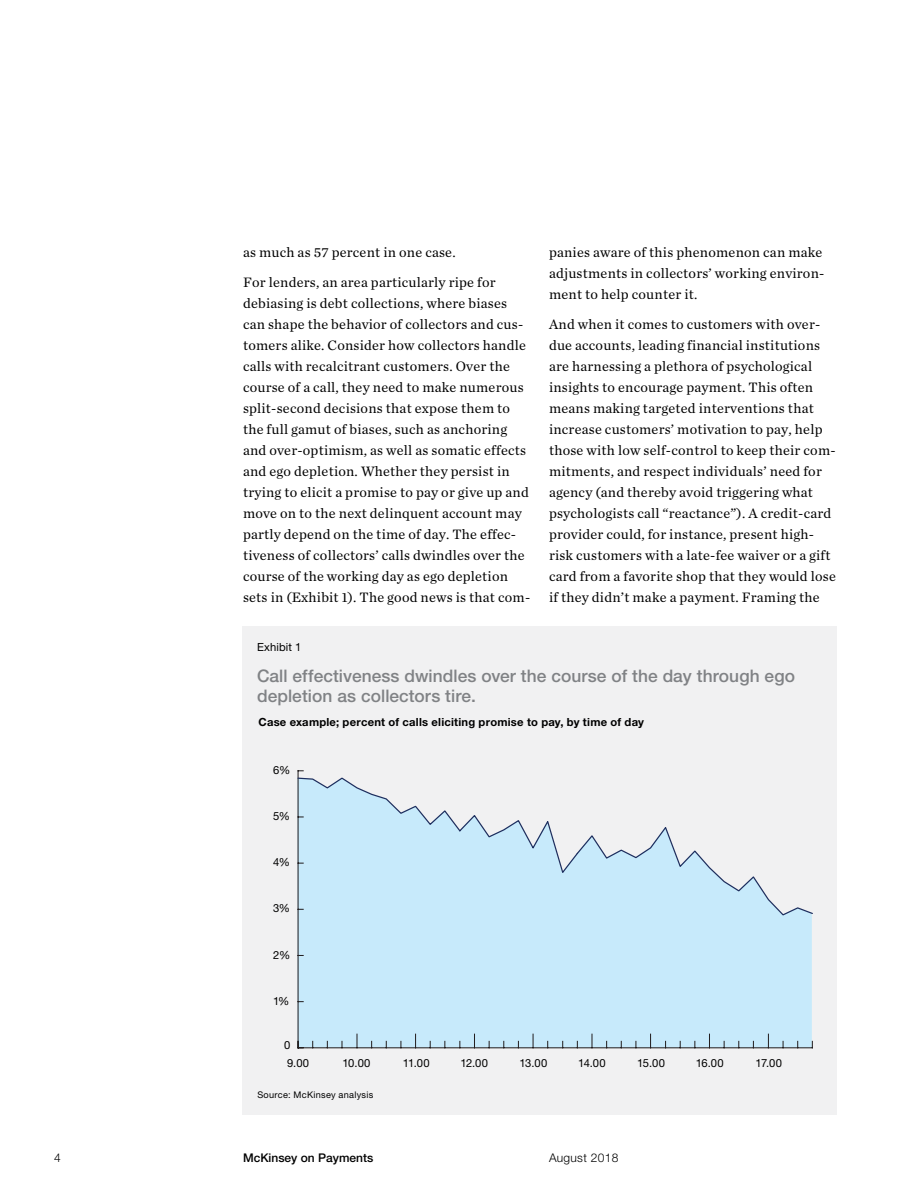
<style>
.page{position:relative;width:918px;height:1188px;background:#fff}
.page>*{position:absolute;margin:0;border:0;box-sizing:border-box;transform-origin:0 0}
.t1{font:500 17.4px/19.4px "Helvetica Neue LT Std";letter-spacing:.005em;color:#808285}
.t2{font:14.25px/21px "Chronicle Text G1";letter-spacing:.015em;color:#000}
.t3{font:500 12px "Helvetica Neue LT Std";color:#000}
.t4{font:300 12px "Helvetica Neue LT Std";letter-spacing:.025em;color:#000}
.t5{font:11.25px "Helvetica Neue LT Std";letter-spacing:.01em;color:#000}
.t6{font:700 11.25px "Helvetica Neue LT Std";letter-spacing:.02em;color:#000}
.t7{font:9.15px "Helvetica Neue LT Std";letter-spacing:.03em;color:#000}
</style>
<div class="page">
<div style="left:243px;top:626px;width:594px;height:489px;background:#f1f1f2"></div>
<div style="left:299px;top:916px;width:513px;height:131px;background:#c7eafb"></div>
<hr style="left:298px;top:771px;width:1px;height:277px;background:#231f20">
<hr style="left:298px;top:1047px;width:514px;height:1px;background:#231f20">
<svg style="left:299px;top:1041px;width:4px;height:6px"></svg>
<svg style="left:341px;top:1041px;width:2px;height:6px"></svg>
<svg style="left:356px;top:1034px;width:2px;height:13px"></svg>
<svg style="left:415px;top:1034px;width:1px;height:13px"></svg>
<svg style="left:474px;top:1034px;width:1px;height:13px"></svg>
<svg style="left:533px;top:1034px;width:1px;height:13px"></svg>
<svg style="left:591px;top:1034px;width:2px;height:13px"></svg>
<svg style="left:650px;top:1034px;width:1px;height:13px"></svg>
<svg style="left:709px;top:1034px;width:1px;height:13px"></svg>
<svg style="left:768px;top:1034px;width:1px;height:13px"></svg>
<svg style="left:297px;top:777px;width:516px;height:139px"></svg>
<p class="t2" style="left:243px;top:236px;width:254px;line-height:30px">as much as 57 percent in one case.<br>For lenders, an area particularly ripe for</p>
<p class="t2" style="left:243px;top:292px;width:289px">debiasing is debt collections, where biases can shape the behavior of collectors and cus&shy;tomers alike. Consider how collectors handle calls with recalcitrant customers. Over the course of a call, they need to make numerous split-second decisions that expose them to the full gamut of biases, such as anchoring and over-optimism, as well as somatic effects and ego depletion. Whether they persist in trying to elicit a promise to pay or give up and move on to the next delinquent account may partly depend on the time of day. The effec&shy;tiveness of collectors’ calls dwindles over the course of the working day as ego depletion sets in (Exhibit 1). The good news is that com-</p>
<p class="t5" style="left:257px;top:640px;width:46px">Exhibit 1</p>
<p class="t2" style="left:549px;top:241px;width:277px">panies aware of this phenomenon can make adjustments in collectors’ working environ&shy;ment to help counter it.</p>
<p class="t2" style="left:549px;top:313px;width:288px">And when it comes to customers with over&shy;due accounts, leading financial institutions are harnessing a plethora of psychological insights to encourage payment. This often means making targeted interventions that increase customers’ motivation to pay, help those with low self-control to keep their com&shy;mitments, and respect individuals’ need for agency (and thereby avoid triggering what psychologists call “reactance”). A credit-card provider could, for instance, present high&shy;risk customers with a late-fee waiver or a gift card from a favorite shop that they would lose if they didn’t make a payment. Framing the</p>
<p class="t1" style="left:257px;top:666px;width:540px">Call effectiveness dwindles over the course of the day through ego depletion as collectors tire.</p>
<p class="t6" style="left:259px;top:715px;width:387px">Case example; percent of calls eliciting promise to pay, by time of day</p>
<p class="t5" style="left:273px;top:763px;width:19px">6%</p>
<p class="t5" style="left:273px;top:809px;width:18px">5%</p>
<p class="t5" style="left:273px;top:855px;width:18px">4%</p>
<p class="t5" style="left:273px;top:902px;width:19px">3%</p>
<p class="t5" style="left:273px;top:948px;width:19px">2%</p>
<p class="t5" style="left:273px;top:994px;width:18px">1%</p>
<p class="t5" style="left:284px;top:1038px;width:8px">0</p>
<p class="t5" style="left:287px;top:1056px;width:24px">9.00</p>
<p class="t5" style="left:343px;top:1056px;width:29px">10.00</p>
<p class="t5" style="left:403px;top:1056px;width:28px">11.00</p>
<p class="t5" style="left:460px;top:1056px;width:29px">12.00</p>
<p class="t5" style="left:519px;top:1056px;width:29px">13.00</p>
<p class="t5" style="left:578px;top:1056px;width:29px">14.00</p>
<p class="t5" style="left:637px;top:1056px;width:29px">15.00</p>
<p class="t5" style="left:696px;top:1056px;width:29px">16.00</p>
<p class="t5" style="left:756px;top:1056px;width:28px">17.00</p>
<p class="t7" style="left:257px;top:1090px;width:117px">Source: McKinsey analysis</p>
<p class="t4" style="left:54px;top:1150px;width:8px">4</p>
<p class="t3" style="left:243px;top:1150px;width:132px">McKinsey on Payments</p>
<p class="t4" style="left:549px;top:1150px;width:71px">August 2018</p>
</div>
